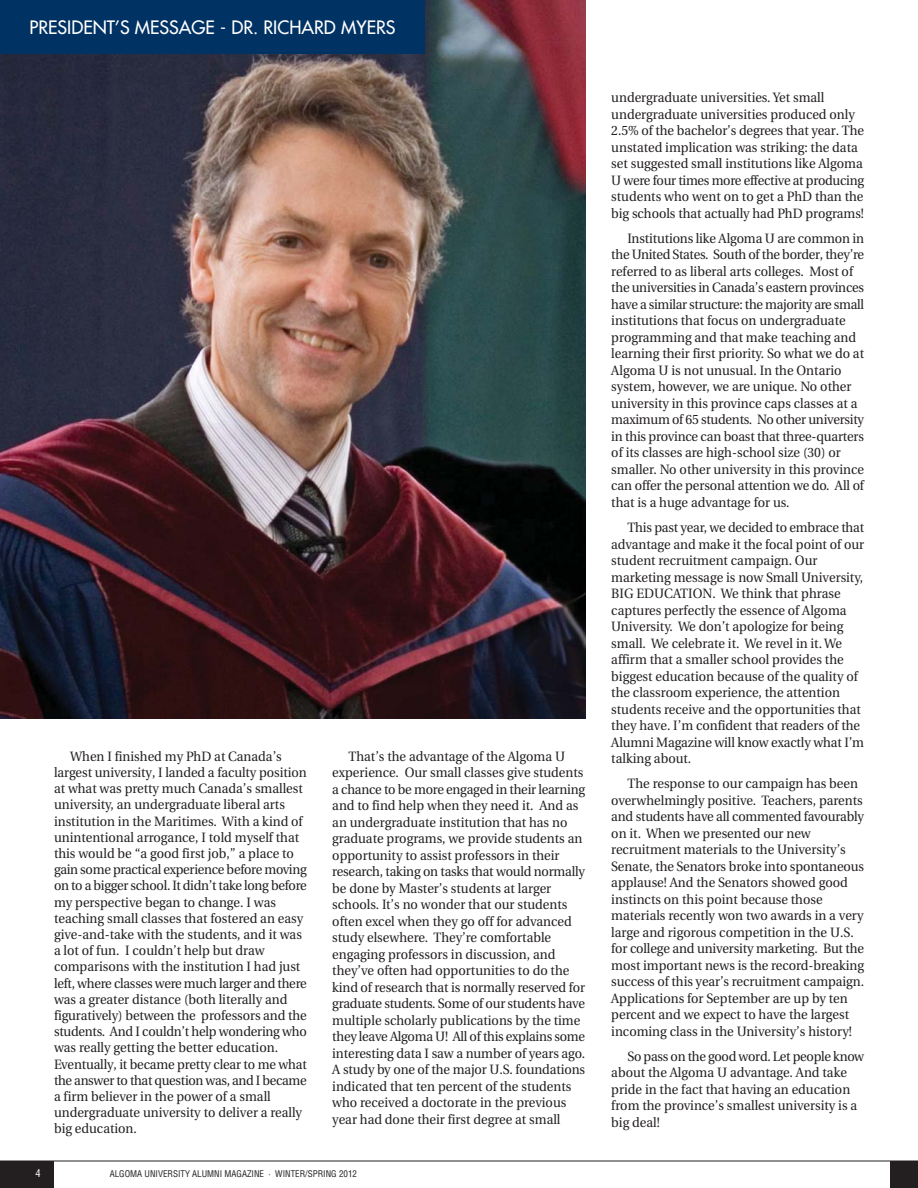
<style>
.page{position:relative;width:918px;height:1188px;background:#fff}
.page>*{position:absolute;margin:0;border:0;box-sizing:border-box;transform-origin:0 0}
.t1{font:18px "Futura";color:#fff}
.t2{font:13.5px/16.5px "Utopia";color:#231f20;scale:.95 1}
.t3{font:condensed 10.5px "Helvetica";color:#fff}
.t4{font:condensed 9px "Helvetica";color:#231f20}
</style>
<div class="page">
<img style="left:0;top:0;width:586px;height:719px">
<div style="left:0;top:1161px;width:54px;height:27px;background:#231f20"></div>
<hr style="left:0;top:1161px;width:918px;height:1px;background:#231f20">
<div style="left:891px;top:1161px;width:27px;height:27px;background:#231f20"></div>
<div style="left:0;top:0;width:425px;height:54px;background:#003263"></div>
<h1 class="t1" style="left:29px;top:18px;width:368px">PRESIDENT’S MESSAGE - DR. RICHARD MYERS</h1>
<p class="t2" style="left:54px;top:749px;width:268px;text-indent:16px">When I finished my PhD at Canada’s largest university, I landed a faculty position at what was pretty much Canada’s smallest university, an undergraduate liberal arts institution in the Maritimes. With a kind of unintentional arrogance, I told myself that this would be “a good first job,” a place to gain some practical experience before moving on to a bigger school. It didn’t take long before my perspective began to change. I was teaching small classes that fostered an easy give-and-take with the students, and it was a lot of fun. I couldn’t help but draw comparisons with the institution I had just left, where classes were much larger and there was a greater distance (both literally and figuratively) between the professors and the students. And I couldn’t help wondering who was really getting the better education.<br>Eventually, it became pretty clear to me what the answer to that question was, and I became a firm believer in the power of a small undergraduate university to deliver a really big education.</p>
<p class="t2" style="left:332px;top:749px;width:268px;text-indent:16px">That’s the advantage of the Algoma U experience. Our small classes give students a chance to be more engaged in their learning and to find help when they need it. And as an undergraduate institution that has no graduate programs, we provide students an opportunity to assist professors in their research, taking on tasks that would normally be done by Master’s students at larger schools. It’s no wonder that our students often excel when they go off for advanced study elsewhere. They’re comfortable engaging professors in discussion, and they’ve often had opportunities to do the kind of research that is normally reserved for graduate students. Some of our students have multiple scholarly publications by the time they leave Algoma U! All of this explains some interesting data I saw a number of years ago.<br>A study by one of the major U.S. foundations indicated that ten percent of the students who received a doctorate in the previous year had done their first degree at small</p>
<p class="t3" style="left:35px;top:1170px;width:7px">4</p>
<p class="t4" style="left:110px;top:1170px;width:249px">ALGOMA UNIVERSITY ALUMNI MAGAZINE · WINTER/SPRING 2012</p>
<p class="t2" style="left:611px;top:91px;width:268px">undergraduate universities. Yet small undergraduate universities produced only 2.5% of the bachelor’s degrees that year. The unstated implication was striking: the data set suggested small institutions like Algoma U were four times more effective at producing students who went on to get a PhD than the big schools that actually had PhD programs!</p>
<p class="t2" style="left:611px;top:231px;width:268px;text-indent:16px">Institutions like Algoma U are common in the United States. South of the border, they’re referred to as liberal arts colleges. Most of the universities in Canada’s eastern provinces have a similar structure: the majority are small institutions that focus on undergraduate programming and that make teaching and learning their first priority. So what we do at Algoma U is not unusual. In the Ontario system, however, we are unique. No other university in this province caps classes at a maximum of 65 students. No other university in this province can boast that three-quarters of its classes are high-school size (30) or smaller. No other university in this province can offer the personal attention we do. All of that is a huge advantage for us.</p>
<p class="t2" style="left:611px;top:520px;width:268px;text-indent:16px">This past year, we decided to embrace that advantage and make it the focal point of our student recruitment campaign. Our marketing message is now Small University, BIG EDUCATION. We think that phrase captures perfectly the essence of Algoma University. We don’t apologize for being small. We celebrate it. We revel in it. We affirm that a smaller school provides the biggest education because of the quality of the classroom experience, the attention students receive and the opportunities that they have. I’m confident that readers of the Alumni Magazine will know exactly what I’m talking about.</p>
<p class="t2" style="left:611px;top:777px;width:268px;text-indent:16px">The response to our campaign has been overwhelmingly positive. Teachers, parents and students have all commented favourably on it. When we presented our new recruitment materials to the University’s Senate, the Senators broke into spontaneous applause! And the Senators showed good instincts on this point because those materials recently won two awards in a very large and rigorous competition in the U.S. for college and university marketing. But the most important news is the record-breaking success of this year’s recruitment campaign.<br>Applications for September are up by ten percent and we expect to have the largest incoming class in the University’s history!</p>
<p class="t2" style="left:611px;top:1049px;width:268px;text-indent:16px">So pass on the good word. Let people know about the Algoma U advantage. And take pride in the fact that having an education from the province’s smallest university is a big deal!</p>
</div>
